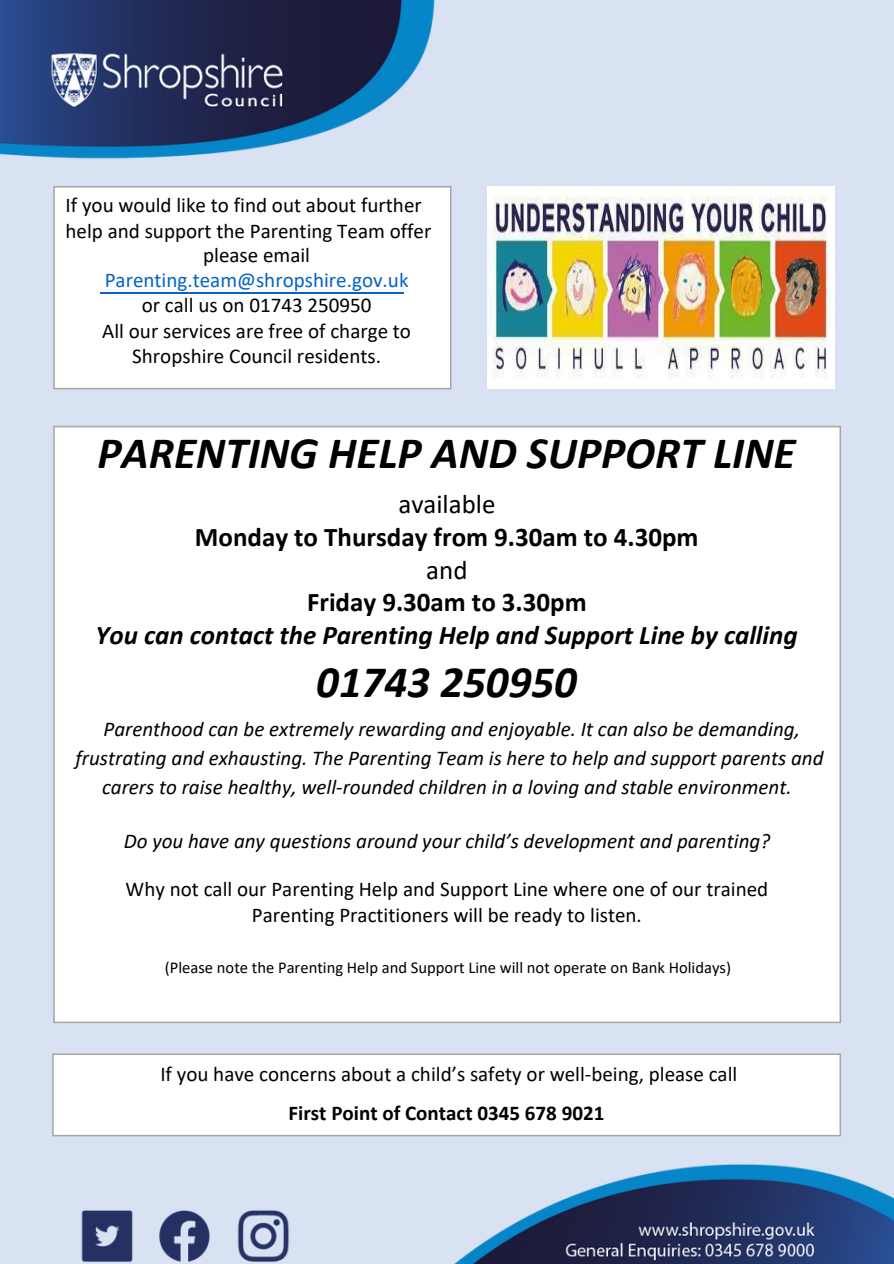
<style>
.page{position:relative;width:894px;height:1264px;background:#fff}
.page>*{position:absolute;margin:0;border:0;box-sizing:border-box;transform-origin:0 0}
.t1{font:italic 700 45px "Calibri";color:#000}
.t2{font:700 27px/32.7px "Calibri";color:#000;text-align:center}
.t3{font:21px/39.3px "Calibri";color:#000;text-align:center}
.t4{font:italic 21px/29.2px "Calibri";color:#000;text-align:center}
.t5{font:21px "Calibri";color:#0563c1}
.t6{font:16.5px "Calibri";color:#000}
.s1{font-weight:400}
.s2{font-style:italic}
.s3{font-weight:700}
</style>
<div class="page">
<img style="left:0;top:0;width:893px;height:1263px">
<div style="left:53px;top:1054px;width:787px;height:81px;background:#fff"></div>
<div style="left:52px;top:1053px;width:788px;height:83px;border:2px solid #a5a5a5"></div>
<div style="left:54px;top:426px;width:786px;height:596px;background:#fff"></div>
<div style="left:54px;top:187px;width:396px;height:201px;background:#fff"></div>
<div style="left:53px;top:186px;width:398px;height:203px;border:2px solid #a5a5a5"></div>
<hr style="left:100px;top:292px;width:304px;height:2px;background:#0563c1">
<img style="left:487px;top:187px;width:347px;height:201px">
<p class="t3" style="left:66px;top:187px;width:357px">If you would like to find out about further</p>
<p class="t3" style="left:66px;top:213px;width:367px">help and support the Parenting Team offer</p>
<p class="t3" style="left:203px;top:237px;width:108px">please email</p>
<p class="t5" style="left:105px;top:271px;width:305px">Parenting.team@shropshire.gov.uk</p>
<p class="t3" style="left:142px;top:287px;width:231px">or call us on 01743 250950</p>
<p class="t3" style="left:102px;top:313px;width:310px">All our services are free of charge to</p>
<p class="t3" style="left:132px;top:338px;width:250px">Shropshire Council residents.</p>
<p class="t1" style="left:97px;top:434px;width:699px">PARENTING HELP AND SUPPORT LINE</p>
<h1 class="t2" style="left:95px;top:490px;width:703px"><span class="s1">available<br></span>Monday to Thursday from 9.30am to 4.30pm<br><span class="s1">and<br></span>Friday 9.30am to 3.30pm<br><span class="s2">You can contact the Parenting Help and Support Line by calling</span></h1>
<h4 class="t1" style="left:316px;top:663px;width:262px">01743 250950</h4>
<h2 class="t4" style="left:75px;top:716px;width:749px">Parenthood can be extremely rewarding and enjoyable. It can also be demanding, frustrating and exhausting. The Parenting Team is here to help and support parents and carers to raise healthy, well-rounded children in a loving and stable environment.</h2>
<h4 class="t4" style="left:124px;top:828px;width:647px">Do you have any questions around your child’s development and parenting?</h4>
<h4 class="t3" style="left:126px;top:877px;width:644px;line-height:25.8px">Why not call our Parenting Help and Support Line where one of our trained<br>Parenting Practitioners will be ready to listen.</h4>
<h4 class="t6" style="left:165px;top:960px;width:567px">(Please note the Parenting Help and Support Line will not operate on Bank Holidays)</h4>
<h3 class="t3" style="left:160px;top:1055px;width:578px">If you have concerns about a child’s safety or well-being, please call<br><span class="s3">First Point of Contact 0345 678 9021</span></h3>
</div>
